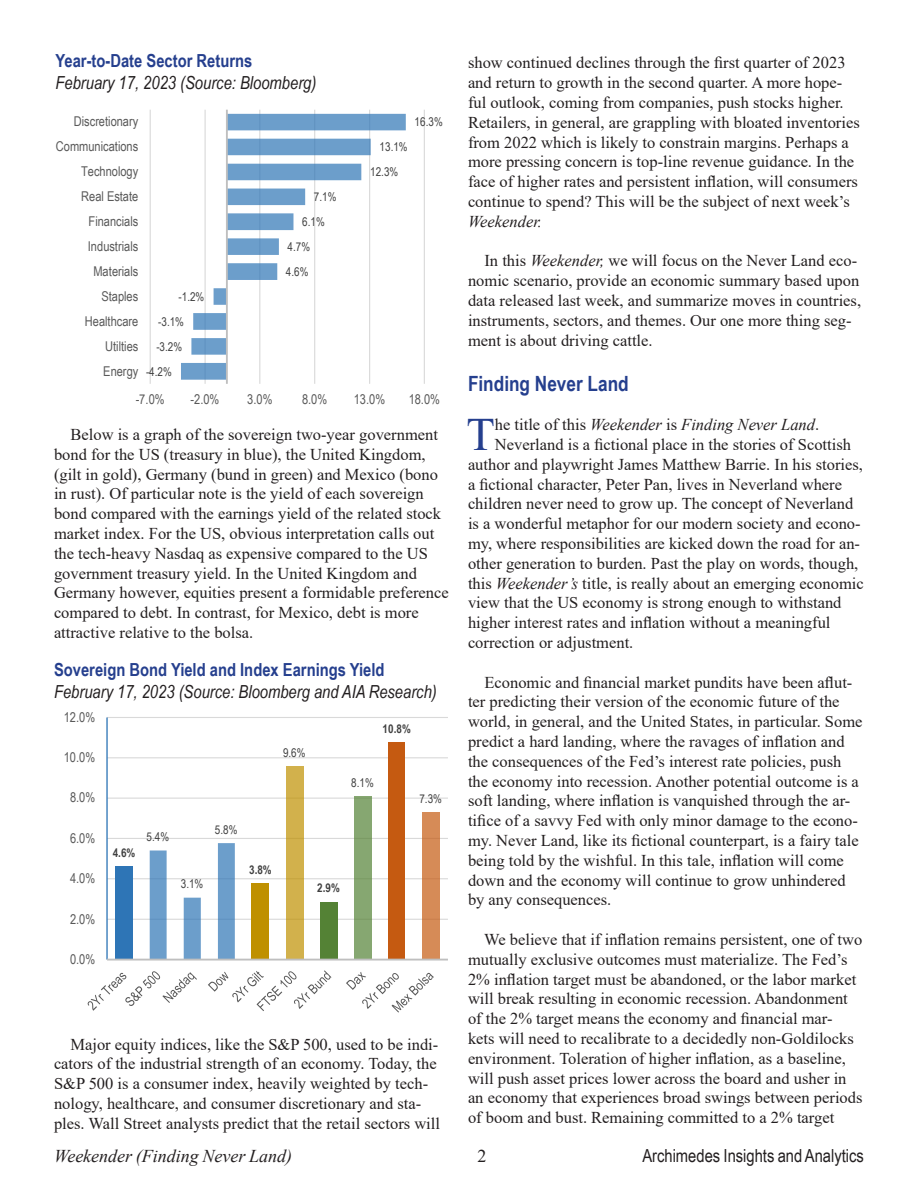
<style>
.page{position:relative;width:918px;height:1188px;background:#fff}
.page>*{position:absolute;margin:0;border:0;box-sizing:border-box;transform-origin:0 0}
.t1{font:46.35px "Times New Roman";color:#253f8e}
.t2{font:700 21px "Arial Narrow";color:#253f8e}
.t3{font:italic 18px "Arial Narrow";color:#231f20}
.t4{font:700 18px "Arial Narrow";color:#253f8e}
.t5{font:18px "Arial Narrow";color:#231f20}
.t6{font:italic 18px "Times New Roman";color:#231f20}
.t7{font:18px "Times New Roman";color:#231f20}
.t8{font:16.5px/19.8px "Times New Roman";color:#231f20}
.t9{font:italic 16.5px "Times New Roman";color:#231f20}
.t10{font:13.5px/24.9px "Arial Narrow";letter-spacing:-.005em;color:#595959;text-align:right}
.t11{font:12px/24.9px "Arial Narrow";color:#404040}
.t12{font:700 12px "Arial Narrow";color:#404040}
.s1{font-style:italic}
.s2{font-style:normal}
</style>
<div class="page">
<hr style="left:150px;top:110px;width:1px;height:274px;background:#d9d9d9">
<hr style="left:205px;top:110px;width:1px;height:274px;background:#d9d9d9">
<hr style="left:259px;top:110px;width:1px;height:274px;background:#d9d9d9">
<hr style="left:314px;top:110px;width:1px;height:274px;background:#d9d9d9">
<hr style="left:369px;top:110px;width:1px;height:274px;background:#d9d9d9">
<hr style="left:424px;top:110px;width:1px;height:274px;background:#d9d9d9">
<svg style="left:181px;top:114px;width:225px;height:266px"></svg>
<hr style="left:226px;top:110px;width:2px;height:274px;background:#bfbfbf">
<hr style="left:107px;top:919px;width:341px;height:1px;background:#d9d9d9">
<hr style="left:107px;top:878px;width:341px;height:1px;background:#d9d9d9">
<hr style="left:107px;top:838px;width:341px;height:1px;background:#d9d9d9">
<hr style="left:107px;top:798px;width:341px;height:1px;background:#d9d9d9">
<hr style="left:107px;top:757px;width:341px;height:1px;background:#d9d9d9">
<hr style="left:107px;top:717px;width:341px;height:1px;background:#d9d9d9">
<div style="left:116px;top:866px;width:17px;height:94px;background:#2e75b6"></div>
<div style="left:252px;top:883px;width:17px;height:77px;background:#bf9000"></div>
<div style="left:286px;top:766px;width:17px;height:194px;background:#d2b14c"></div>
<div style="left:320px;top:902px;width:17px;height:58px;background:#548235"></div>
<div style="left:354px;top:796px;width:17px;height:164px;background:#86a771"></div>
<div style="left:388px;top:742px;width:17px;height:218px;background:#c55a11"></div>
<div style="left:422px;top:812px;width:18px;height:148px;background:#d68b57"></div>
<svg style="left:150px;top:843px;width:85px;height:116px"></svg>
<hr style="left:106px;top:717px;width:2px;height:243px;background:#2e75b6;opacity:.7">
<hr style="left:107px;top:959px;width:341px;height:2px;background:#bfbfbf">
<svg style="left:88px;top:971px;width:109px;height:40px"></svg>
<svg style="left:208px;top:970px;width:123px;height:41px"></svg>
<svg style="left:346px;top:972px;width:88px;height:41px"></svg>
<p class="t4" style="left:56px;top:47px;width:198px">Year-to-Date Sector Returns</p>
<p class="t3" style="left:56px;top:70px;width:262px">February 17, 2023 (Source: Bloomberg)</p>
<p class="t10" style="left:56px;top:109px;width:84px">Discretionary<br>Communications<br>Technology<br>Real Estate<br>Financials<br>Industrials<br>Materials<br>Staples<br>Healthcare<br>Utilties<br>Energy</p>
<p class="t11" style="left:415px;top:109px;width:30px">16.3%</p>
<p class="t11" style="left:370px;top:134px;width:39px;text-indent:9px">13.1%<br>12.3%</p>
<p class="t11" style="left:314px;top:184px;width:24px">7.1%</p>
<p class="t11" style="left:302px;top:209px;width:24px">6.1%</p>
<p class="t11" style="left:288px;top:234px;width:24px">4.7%</p>
<p class="t11" style="left:286px;top:259px;width:24px">4.6%</p>
<p class="t11" style="left:179px;top:284px;width:27px">-1.2%</p>
<p class="t11" style="left:158px;top:309px;width:27px">-3.1%</p>
<p class="t11" style="left:156px;top:334px;width:27px">-3.2%</p>
<p class="t11" style="left:146px;top:359px;width:27px">-4.2%</p>
<p class="t10" style="left:136px;top:387px;width:30px">-7.0%</p>
<p class="t10" style="left:191px;top:387px;width:30px">-2.0%</p>
<p class="t10" style="left:247px;top:387px;width:27px">3.0%</p>
<p class="t10" style="left:302px;top:387px;width:27px">8.0%</p>
<p class="t10" style="left:354px;top:387px;width:33px">13.0%</p>
<p class="t10" style="left:409px;top:387px;width:33px">18.0%</p>
<p class="t8" style="left:54px;top:424px;width:396px;text-indent:16px">Below is a graph of the sovereign two-year government bond for the US (treasury in blue), the United Kingdom, (gilt in gold), Germany (bund in green) and Mexico (bono in rust). Of particular note is the yield of each sovereign bond compared with the earnings yield of the related stock market index. For the US, obvious interpretation calls out the tech-heavy Nasdaq as expensive compared to the US government treasury yield. In the United Kingdom and Germany however, equities present a formidable preference compared to debt. In contrast, for Mexico, debt is more attractive relative to the bolsa.</p>
<p class="t4" style="left:54px;top:656px;width:332px">Sovereign Bond Yield and Index Earnings Yield</p>
<p class="t3" style="left:54px;top:679px;width:384px">February 17, 2023 (Source: Bloomberg and AIA Research)</p>
<p class="t10" style="left:64px;top:704px;width:33px">12.0%</p>
<p class="t10" style="left:64px;top:744px;width:33px">10.0%</p>
<p class="t10" style="left:70px;top:785px;width:27px">8.0%</p>
<p class="t10" style="left:70px;top:825px;width:27px">6.0%</p>
<p class="t10" style="left:70px;top:865px;width:27px">4.0%</p>
<p class="t10" style="left:70px;top:906px;width:27px">2.0%</p>
<p class="t10" style="left:70px;top:946px;width:27px">0.0%</p>
<p class="t12" style="left:113px;top:844px;width:24px">4.6%</p>
<p class="t11" style="left:147px;top:824px;width:24px">5.4%</p>
<p class="t11" style="left:181px;top:871px;width:24px">3.1%</p>
<p class="t11" style="left:215px;top:817px;width:24px">5.8%</p>
<p class="t11" style="left:283px;top:740px;width:24px">9.6%</p>
<p class="t12" style="left:383px;top:720px;width:30px">10.8%</p>
<p class="t11" style="left:351px;top:770px;width:24px">8.1%</p>
<p class="t11" style="left:419px;top:785px;width:24px">7.3%</p>
<p class="t12" style="left:249px;top:860px;width:24px">3.8%</p>
<p class="t12" style="left:317px;top:879px;width:24px">2.9%</p>
<p class="t8" style="left:54px;top:1034px;width:388px;text-indent:16px">Major equity indices, like the S&amp;P 500, used to be indi&shy;cators of the industrial strength of an economy. Today, the S&amp;P 500 is a consumer index, heavily weighted by tech&shy;nology, healthcare, and consumer discretionary and sta&shy;ples. Wall Street analysts predict that the retail sectors will</p>
<p class="t8" style="left:468px;top:52px;width:393px">show continued declines through the first quarter of 2023 and return to growth in the second quarter. A more hope&shy;ful outlook, coming from companies, push stocks higher.<br>Retailers, in general, are grappling with bloated inventories from 2022 which is likely to constrain margins. Perhaps a more pressing concern is top-line revenue guidance. In the face of higher rates and persistent inflation, will consumers continue to spend? This will be the subject of next week’s <span class="s1">Weekender.</span></p>
<p class="t8" style="left:468px;top:250px;width:395px;text-indent:16px">In this <span class="s1">Weekender,</span> we will focus on the Never Land eco&shy;nomic scenario, provide an economic summary based upon data released last week, and summarize moves in countries, instruments, sectors, and themes. Our one more thing seg&shy;ment is about driving cattle.</p>
<p class="t2" style="left:468px;top:367px;width:162px">Finding Never Land</p>
<p class="t1" style="left:467px;top:402px;width:30px">T</p>
<p class="t9" style="left:495px;top:413px;width:326px"><span class="s2">he title of this</span> Weekender <span class="s2">is</span> Finding Never Land<span class="s2">.</span></p>
<p class="t8" style="left:495px;top:434px;width:358px">Neverland is a fictional place in the stories of Scottish</p>
<p class="t8" style="left:468px;top:454px;width:397px">author and playwright James Matthew Barrie. In his stories,</p>
<p class="t8" style="left:468px;top:474px;width:376px">a fictional character, Peter Pan, lives in Neverland where</p>
<p class="t8" style="left:468px;top:493px;width:387px">children never need to grow up. The concept of Neverland</p>
<p class="t8" style="left:468px;top:513px;width:394px">is a wonderful metaphor for our modern society and econo-</p>
<p class="t8" style="left:468px;top:533px;width:394px">my, where responsibilities are kicked down the road for an-</p>
<p class="t8" style="left:468px;top:553px;width:392px">other generation to burden. Past the play on words, though,</p>
<p class="t8" style="left:468px;top:573px;width:397px">this <span class="s1">Weekender’s</span> title, is really about an emerging economic</p>
<p class="t8" style="left:468px;top:592px;width:375px">view that the US economy is strong enough to withstand</p>
<p class="t8" style="left:468px;top:612px;width:364px">higher interest rates and inflation without a meaningful</p>
<p class="t8" style="left:468px;top:632px;width:167px">correction or adjustment.</p>
<p class="t8" style="left:468px;top:672px;width:396px;text-indent:16px">Economic and financial market pundits have been aflut&shy;ter predicting their version of the economic future of the world, in general, and the United States, in particular. Some predict a hard landing, where the ravages of inflation and the consequences of the Fed’s interest rate policies, push the economy into recession. Another potential outcome is a soft landing, where inflation is vanquished through the ar&shy;tifice of a savvy Fed with only minor damage to the econo&shy;my. Never Land, like its fictional counterpart, is a fairy tale being told by the wishful. In this tale, inflation will come down and the economy will continue to grow unhindered by any consequences.</p>
<p class="t8" style="left:468px;top:929px;width:396px;text-indent:16px">We believe that if inflation remains persistent, one of two mutually exclusive outcomes must materialize. The Fed’s 2% inflation target must be abandoned, or the labor market will break resulting in economic recession. Abandonment of the 2% target means the economy and financial mar&shy;kets will need to recalibrate to a decidedly non-Goldilocks environment. Toleration of higher inflation, as a baseline, will push asset prices lower across the board and usher in an economy that experiences broad swings between periods of boom and bust. Remaining committed to a 2% target</p>
<p class="t6" style="left:54px;top:1144px;width:240px">Weekender (Finding Never Land)</p>
<p class="t7" style="left:478px;top:1143px;width:10px">2</p>
<p class="t5" style="left:642px;top:1143px;width:223px">Archimedes Insights and Analytics</p>
</div>
